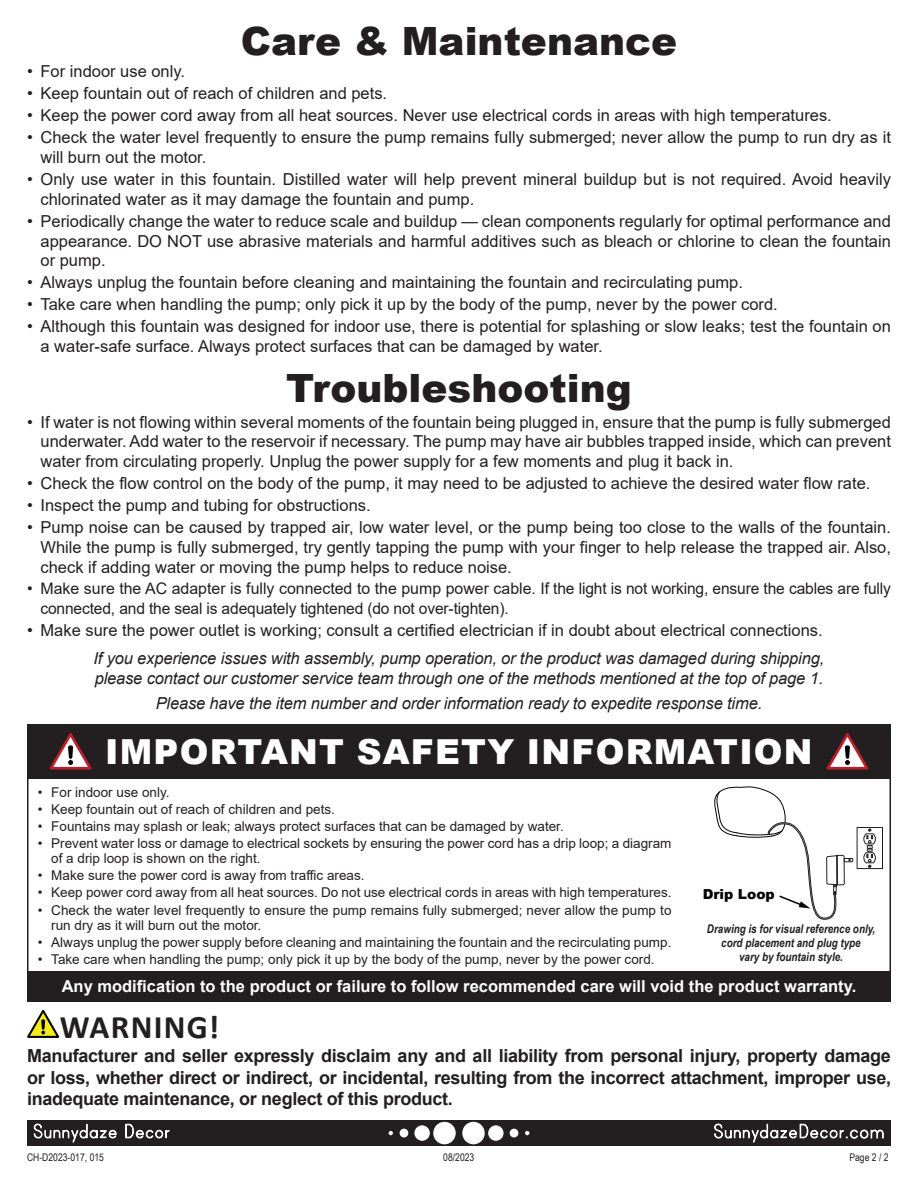
<style>
.page{position:relative;width:918px;height:1188px;background:#fff}
.page>*{position:absolute;margin:0;border:0;box-sizing:border-box;transform-origin:0 0}
.t1{font:900 39px "Arial";color:#231f20}
.t2{font:900 34.5px "Arial";letter-spacing:.035em;color:#fff}
.t3{font:700 33px "Calibri";letter-spacing:.04em;color:#231f20}
.t4{font:700 18px/21.6px "Arial";letter-spacing:-.02em;color:#231f20;text-align:justify}
.t5{font:16.5px/19.8px "Arial";color:#231f20;text-align:justify}
.t6{font:italic 16.5px/19.8px "Arial";letter-spacing:-.01em;color:#231f20}
.t7{font:700 16.5px "Arial";color:#fff}
.t8{font:15.9px/19.8px "Arial";letter-spacing:-.01em;color:#231f20}
.t9{font:900 13.8px "Arial";color:#040503}
.t10{font:13.5px/15px "Arial";color:#231f20}
.t11{font:italic 700 12px/14.4px "Arial Narrow";color:#231f20;text-align:center}
.t12{font:10.5px "Arial Narrow";color:#231f20}
</style>
<div class="page">
<div style="left:27px;top:1120px;width:864px;height:26px;background:#231f20"></div>
<div style="left:462px;top:1122px;width:23px;height:22px;background:#fff;border-radius:50%"></div>
<div style="left:488px;top:1125px;width:16px;height:16px;background:#fff;border-radius:50%"></div>
<div style="left:510px;top:1129px;width:8px;height:8px;background:#fff;border-radius:50%"></div>
<svg style="left:525px;top:1131px;width:4px;height:4px"></svg>
<div style="left:433px;top:1122px;width:23px;height:22px;background:#fff;border-radius:50%"></div>
<div style="left:414px;top:1125px;width:16px;height:16px;background:#fff;border-radius:50%"></div>
<div style="left:400px;top:1129px;width:8px;height:8px;background:#fff;border-radius:50%"></div>
<svg style="left:389px;top:1131px;width:4px;height:4px"></svg>
<svg style="left:34px;top:1123px;width:83px;height:20px"></svg>
<svg style="left:125px;top:1124px;width:45px;height:15px"></svg>
<svg style="left:714px;top:1123px;width:170px;height:20px"></svg>
<svg style="left:27px;top:1010px;width:32px;height:28px"></svg>
<div style="left:27px;top:971px;width:864px;height:31px;background:#231f20"></div>
<div style="left:27px;top:724px;width:864px;height:54px;background:#231f20"></div>
<svg style="left:50px;top:733px;width:42px;height:37px"></svg>
<svg style="left:826px;top:733px;width:42px;height:37px"></svg>
<div style="left:857px;top:827px;width:26px;height:42px;border:1px solid #231f20"></div>
<svg style="left:863px;top:829px;width:13px;height:39px"></svg>
<svg style="left:714px;top:786px;width:139px;height:134px"></svg>
<p class="t1" style="left:241px;top:13px;width:438px">Care &amp; Maintenance</p>
<p class="t5" style="left:27px;top:62px;width:160px">• For indoor use only.</p>
<p class="t5" style="left:27px;top:84px;width:362px">• Keep fountain out of reach of children and pets.</p>
<p class="t5" style="left:27px;top:106px;width:806px">• Keep the power cord away from all heat sources. Never use electrical cords in areas with high temperatures.</p>
<p class="t5" style="left:40px;top:128px;width:852px;text-indent:-14px">• Check the water level frequently to ensure the pump remains fully submerged; never allow the pump to run dry as it will burn out the motor.</p>
<p class="t5" style="left:40px;top:169px;width:852px;text-indent:-14px">• Only use water in this fountain. Distilled water will help prevent mineral buildup but is not required. Avoid heavily chlorinated water as it may damage the fountain and pump.</p>
<p class="t5" style="left:40px;top:211px;width:852px;text-indent:-14px">• Periodically change the water to reduce scale and buildup — clean components regularly for optimal performance and appearance. DO NOT use abrasive materials and harmful additives such as bleach or chlorine to clean the fountain or pump.</p>
<p class="t5" style="left:27px;top:273px;width:718px">• Always unplug the fountain before cleaning and maintaining the fountain and recirculating pump.</p>
<p class="t5" style="left:27px;top:295px;width:752px">• Take care when handling the pump; only pick it up by the body of the pump, never by the power cord.</p>
<p class="t5" style="left:40px;top:317px;width:852px;text-indent:-14px">• Although this fountain was designed for indoor use, there is potential for splashing or slow leaks; test the fountain on a water-safe surface. Always protect surfaces that can be damaged by water.</p>
<p class="t1" style="left:286px;top:360px;width:347px">Troubleshooting</p>
<p class="t5" style="left:40px;top:412px;width:852px;text-indent:-14px">• If water is not flowing within several moments of the fountain being plugged in, ensure that the pump is fully submerged underwater. Add water to the reservoir if necessary. The pump may have air bubbles trapped inside, which can prevent water from circulating properly. Unplug the power supply for a few moments and plug it back in.</p>
<p class="t5" style="left:27px;top:473px;width:845px">• Check the flow control on the body of the pump, it may need to be adjusted to achieve the desired water flow rate.</p>
<p class="t5" style="left:27px;top:495px;width:345px">• Inspect the pump and tubing for obstructions.</p>
<p class="t5" style="left:40px;top:517px;width:852px;text-indent:-14px">• Pump noise can be caused by trapped air, low water level, or the pump being too close to the walls of the fountain.<br>While the pump is fully submerged, try gently tapping the pump with your finger to help release the trapped air. Also, check if adding water or moving the pump helps to reduce noise.</p>
<p class="t8" style="left:40px;top:578px;width:852px;text-indent:-14px">• Make sure the AC adapter is fully connected to the pump power cable. If the light is not working, ensure the cables are fully connected, and the seal is adequately tightened (do not over-tighten).</p>
<p class="t5" style="left:27px;top:620px;width:797px">• Make sure the power outlet is working; consult a certified electrician if in doubt about electrical connections.</p>
<p class="t6" style="left:93px;top:649px;width:732px">If you experience issues with assembly, pump operation, or the product was damaged during shipping, please contact our customer service team through one of the methods mentioned at the top of page 1.</p>
<p class="t6" style="left:156px;top:694px;width:608px">Please have the item number and order information ready to expedite response time.</p>
<p class="t2" style="left:105px;top:726px;width:709px">IMPORTANT SAFETY INFORMATION</p>
<p class="t10" style="left:38px;top:784px;width:133px">• For indoor use only.</p>
<p class="t10" style="left:38px;top:802px;width:299px">• Keep fountain out of reach of children and pets.</p>
<p class="t10" style="left:38px;top:819px;width:528px">• Fountains may splash or leak; always protect surfaces that can be damaged by water.</p>
<p class="t10" style="left:51px;top:836px;width:622px;text-indent:-14px">• Prevent water loss or damage to electrical sockets by ensuring the power cord has a drip loop; a diagram of a drip loop is shown on the right.</p>
<p class="t10" style="left:38px;top:868px;width:328px">• Make sure the power cord is away from traffic areas.</p>
<p class="t10" style="left:38px;top:885px;width:635px">• Keep power cord away from all heat sources. Do not use electrical cords in areas with high temperatures.</p>
<p class="t10" style="left:51px;top:902px;width:622px;text-indent:-14px">• Check the water level frequently to ensure the pump remains fully submerged; never allow the pump to run dry as it will burn out the motor.</p>
<p class="t10" style="left:38px;top:934px;width:635px">• Always unplug the power supply before cleaning and maintaining the fountain and the recirculating pump.</p>
<p class="t10" style="left:38px;top:952px;width:618px">• Take care when handling the pump; only pick it up by the body of the pump, never by the power cord.</p>
<p class="t9" style="left:703px;top:884px;width:74px">Drip Loop</p>
<p class="t11" style="left:707px;top:921px;width:170px">Drawing is for visual reference only, cord placement and plug type<br>vary by fountain style.</p>
<p class="t7" style="left:62px;top:974px;width:796px">Any modification to the product or failure to follow recommended care will void the product warranty.</p>
<p class="t3" style="left:60px;top:1004px;width:161px">WARNING!</p>
<p class="t4" style="left:27px;top:1045px;width:866px">Manufacturer and seller expressly disclaim any and all liability from personal injury, property damage or loss, whether direct or indirect, or incidental, resulting from the incorrect attachment, improper use, inadequate maintenance, or neglect of this product.</p>
<p class="t12" style="left:27px;top:1150px;width:79px">CH-D2023-017, 015</p>
<p class="t12" style="left:443px;top:1150px;width:33px">08/2023</p>
<p class="t12" style="left:849px;top:1150px;width:41px">Page 2 / 2</p>
</div>
